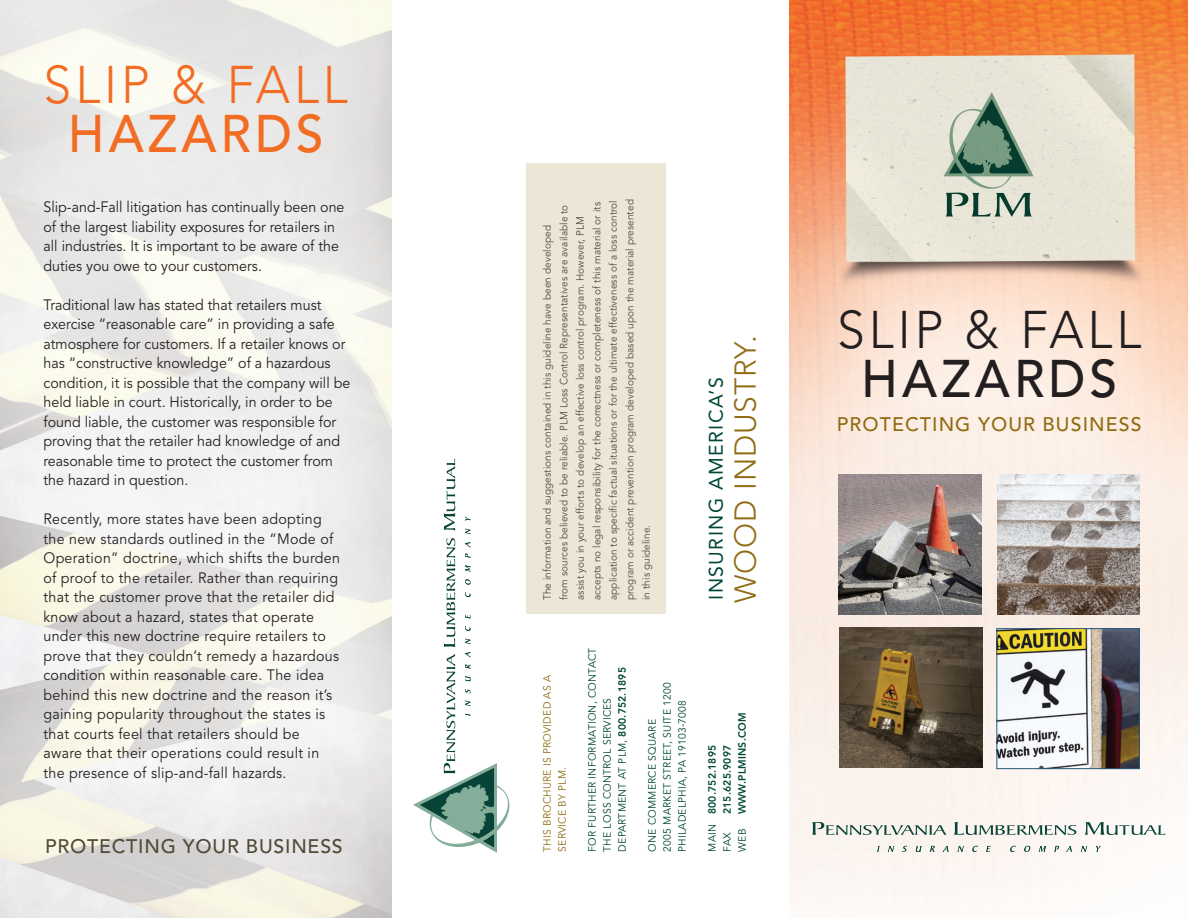
<style>
.page{position:relative;width:1188px;height:918px;background:#fff}
.page>*{position:absolute;margin:0;border:0;box-sizing:border-box;transform-origin:0 0}
.t1{font:300 52.5px/49.5px "Avenir LT Std";letter-spacing:.08em;color:#f36c23;text-align:center;scale:.95 1}
.t2{font:300 52.5px "Avenir LT Std";letter-spacing:.08em;color:#231f20;scale:.95 1}
.t3{font:500 52.5px "Avenir LT Std";letter-spacing:.08em;color:#231f20;scale:.95 1}
.t4{font:300 30px "Avenir LT Std";letter-spacing:.03em;color:#916c13}
.t5{font:500 19.5px "Avenir LT Std";letter-spacing:.04em;color:#504b36}
.t6{font:500 19.5px "Avenir LT Std";letter-spacing:.055em;color:#916c13}
.t7{font:19.5px "Avenir LT Std";letter-spacing:.07em;color:#004839}
.t8{font:15px/19.5px "Avenir LT Std";color:#231f20;scale:.95 1}
.t9{font:15px/19.5px "Avenir LT Std";letter-spacing:.02em;color:#231f20;scale:.95 1}
.t10{font:10.5px/16.5px "Avenir LT Std";letter-spacing:.01em;color:#504b36;scale:.95 1}
.t11{font:10.5px/15px "Avenir LT Std";letter-spacing:.02em;color:#004839}
.t12{font:800 10.5px "Avenir LT Std";letter-spacing:.02em;color:#004839}
.t13{font:10.5px/15px "Avenir LT Std";letter-spacing:.02em;color:#916c13}
.s1{font-weight:500}
.s2{font-weight:800}
.s3{font-weight:400}
</style>
<div class="page">
<img style="left:790px;top:0;width:398px;height:898px">
<img style="left:999px;top:631px;width:139px;height:136px">
<div style="left:997px;top:629px;width:143px;height:140px;border:1px solid #265877"></div>
<img style="left:839px;top:627px;width:143px;height:141px">
<img style="left:997px;top:474px;width:143px;height:140px">
<img style="left:838px;top:474px;width:143px;height:140px">
<div style="left:526px;top:164px;width:140px;height:450px;background:#ece6d6"></div>
<svg style="left:944px;top:92px;width:90px;height:125px;background:#a4b5a4"></svg>
<svg style="left:812px;top:822px;width:135px;height:13px;background:#c1c9c3"></svg>
<svg style="left:954px;top:822px;width:122px;height:13px"></svg>
<svg style="left:1085px;top:822px;width:81px;height:13px"></svg>
<svg style="left:877px;top:846px;width:3px;height:6px"></svg>
<svg style="left:888px;top:846px;width:6px;height:6px"></svg>
<svg style="left:902px;top:846px;width:5px;height:6px"></svg>
<svg style="left:916px;top:846px;width:6px;height:6px"></svg>
<svg style="left:930px;top:846px;width:5px;height:6px"></svg>
<svg style="left:943px;top:846px;width:6px;height:6px"></svg>
<svg style="left:957px;top:846px;width:7px;height:6px"></svg>
<svg style="left:972px;top:846px;width:6px;height:6px"></svg>
<svg style="left:986px;top:846px;width:5px;height:6px"></svg>
<svg style="left:1010px;top:846px;width:6px;height:6px"></svg>
<svg style="left:1024px;top:846px;width:6px;height:6px"></svg>
<svg style="left:1039px;top:846px;width:7px;height:6px"></svg>
<svg style="left:1054px;top:846px;width:5px;height:6px"></svg>
<svg style="left:1066px;top:846px;width:6px;height:6px"></svg>
<svg style="left:1081px;top:846px;width:6px;height:6px"></svg>
<svg style="left:1096px;top:846px;width:5px;height:6px"></svg>
<svg style="left:413px;top:459px;width:97px;height:394px"></svg>
<p class="t1" style="left:44px;top:60px;width:322px">SLIP &amp; FALL<br><span class="s1">HAZARDS</span></p>
<p class="t8" style="left:44px;top:198px;width:318px">Slip-and-Fall litigation has continually been one of the largest liability exposures for retailers in all industries. It is important to be aware of the duties you owe to your customers.</p>
<p class="t8" style="left:44px;top:295px;width:324px">Traditional law has stated that retailers must exercise “reasonable care” in providing a safe atmosphere for customers. If a retailer knows or has “constructive knowledge” of a hazardous condition, it is possible that the company will be held liable in court. Historically, in order to be found liable, the customer was responsible for proving that the retailer had knowledge of and reasonable time to protect the customer from the hazard in question.</p>
<p class="t9" style="left:44px;top:510px;width:314px">Recently, more states have been adopting the new standards outlined in the “Mode of Operation” doctrine, which shifts the burden of proof to the retailer. Rather than requiring that the customer prove that the retailer did know about a hazard, states that operate under this new doctrine require retailers to prove that they couldn’t remedy a hazardous condition within reasonable care. The idea behind this new doctrine and the reason it’s gaining popularity throughout the states is that courts feel that retailers should be</p>
<p class="t9" style="left:44px;top:744px;width:292px">aware that their operations could result in</p>
<p class="t9" style="left:44px;top:763px;width:257px">the presence of slip-and-fall hazards.</p>
<p class="t5" style="left:45px;top:835px;width:299px">PROTECTING YOUR BUSINESS</p>
<p class="t10" style="left:539px;top:600px;width:423px;rotate:-90deg">The information and suggestions contained in this guideline have been developed<br>from sources believed to be reliable. PLM Loss Control Representatives are available to assist you in your efforts to develop an effective loss control program. However, PLM accepts no legal responsibility for the correctness or completeness of this material or its application to specific factual situations or for the ultimate effectiveness of a loss control program or accident prevention program developed based upon the material presented in this guideline.</p>
<p class="t13" style="left:540px;top:852px;width:178px;rotate:-90deg">THIS BROCHURE IS PROVIDED AS A<br>SERVICE BY PLM.</p>
<p class="t11" style="left:585px;top:852px;width:205px;rotate:-90deg">FOR FURTHER INFORMATION, CONTACT<br>THE LOSS CONTROL SERVICES<br>DEPARTMENT AT PLM, <span class="s2">800.752.1895</span></p>
<p class="t11" style="left:660px;top:852px;width:171px;rotate:-90deg">2005 MARKET STREET, SUITE 1200</p>
<p class="t11" style="left:675px;top:852px;width:153px;rotate:-90deg">PHILADELPHIA, PA 19103-7008</p>
<p class="t11" style="left:645px;top:852px;width:134px;rotate:-90deg">ONE COMMERCE SQUARE</p>
<p class="t7" style="left:705px;top:600px;width:225px;rotate:-90deg">INSURING AMERICA’S</p>
<p class="t4" style="left:728px;top:603px;width:269px;rotate:-90deg">WOOD INDUSTRY.</p>
<p class="t12" style="left:736px;top:814px;width:103px;rotate:-90deg">WWW.PLMINS.COM</p>
<p class="t12" style="left:706px;top:852px;width:108px;rotate:-90deg"><span class="s3">MAIN</span> 800.752.1895</p>
<p class="t12" style="left:721px;top:814px;width:71px;rotate:-90deg">215.625.9097</p>
<p class="t11" style="left:735px;top:852px;width:24px;rotate:-90deg">WEB</p>
<p class="t11" style="left:720px;top:852px;width:21px;rotate:-90deg">FAX</p>
<p class="t2" style="left:837px;top:299px;width:322px">SLIP &amp; FALL</p>
<p class="t3" style="left:861px;top:349px;width:271px">HAZARDS</p>
<p class="t6" style="left:837px;top:413px;width:306px">PROTECTING YOUR BUSINESS</p>
</div>
